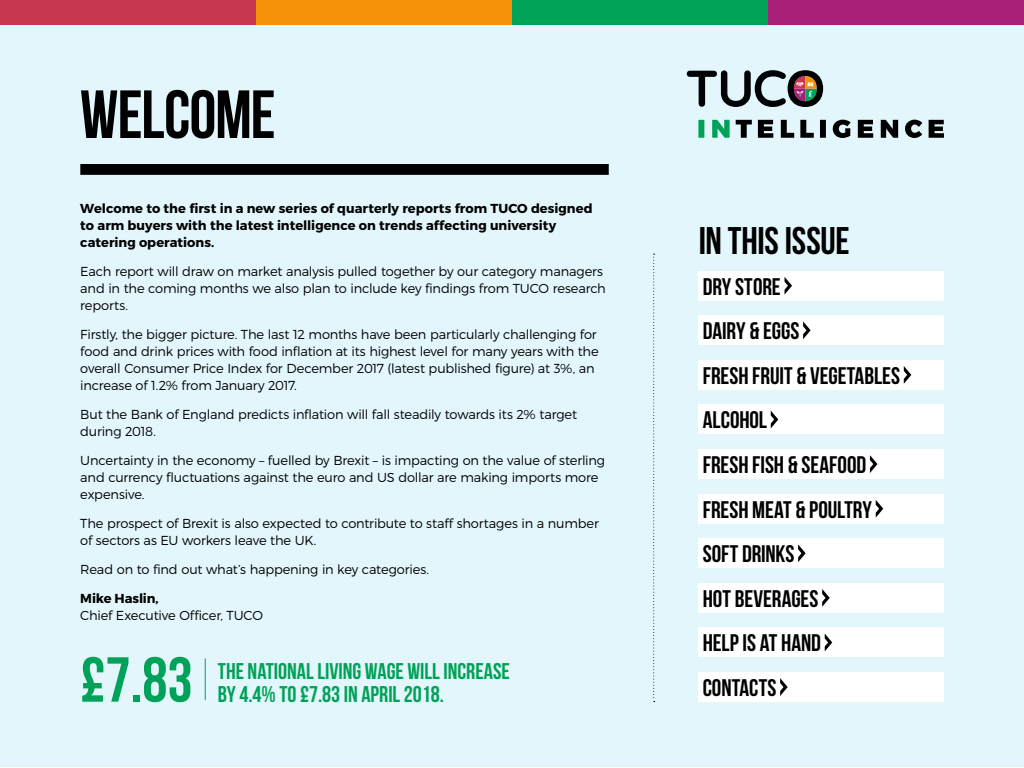
<style>
.page{position:relative;width:1024px;height:768px;background:#fff}
.page>*{position:absolute;margin:0;border:0;box-sizing:border-box;transform-origin:0 0}
.t1{font:700 68px "Bebas Neue";letter-spacing:-.015em;color:#000}
.t2{font:700 63.4px "Bebas Neue";color:#00a158}
.t3{font:700 38.5px "Bebas Neue";letter-spacing:-.01em;color:#000}
.t4{font:700 24px/44.6px "Bebas Neue";letter-spacing:-.005em;color:#000}
.t5{font:700 22.7px "Bebas Neue";color:#00a158}
.t6{font:300 13px/17px "Montserrat";letter-spacing:-.015em;color:#000}
.t7{font:700 13px/17px "Montserrat";color:#000}
</style>
<div class="page">
<div style="left:0;top:0;width:1024px;height:767px;background:#e2f6fb"></div>
<div style="left:0;top:0;width:256px;height:25px;background:#c83750"></div>
<div style="left:256px;top:0;width:256px;height:25px;background:#f39207"></div>
<div style="left:512px;top:0;width:256px;height:25px;background:#00a158"></div>
<div style="left:768px;top:0;width:256px;height:25px;background:#a71f76"></div>
<hr style="left:205px;top:658px;width:1px;height:42px;background:#00a158">
<div style="left:80px;top:164px;width:529px;height:11px;background:#000"></div>
<div style="left:699px;top:271px;width:245px;height:30px;background:#fff"></div>
<svg style="left:785px;top:277px;width:7px;height:17px"></svg>
<div style="left:699px;top:315px;width:245px;height:30px;background:#fff"></div>
<svg style="left:803px;top:321px;width:8px;height:18px"></svg>
<div style="left:699px;top:360px;width:245px;height:30px;background:#fff"></div>
<svg style="left:904px;top:366px;width:7px;height:18px"></svg>
<div style="left:699px;top:404px;width:245px;height:30px;background:#fff"></div>
<svg style="left:771px;top:411px;width:7px;height:17px"></svg>
<div style="left:699px;top:449px;width:245px;height:30px;background:#fff"></div>
<svg style="left:870px;top:455px;width:7px;height:18px"></svg>
<div style="left:699px;top:494px;width:245px;height:30px;background:#fff"></div>
<svg style="left:876px;top:500px;width:7px;height:17px"></svg>
<div style="left:699px;top:538px;width:245px;height:30px;background:#fff"></div>
<svg style="left:798px;top:544px;width:8px;height:18px"></svg>
<div style="left:699px;top:583px;width:245px;height:30px;background:#fff"></div>
<svg style="left:822px;top:589px;width:8px;height:18px"></svg>
<div style="left:699px;top:627px;width:245px;height:30px;background:#fff"></div>
<svg style="left:825px;top:634px;width:7px;height:17px"></svg>
<div style="left:699px;top:672px;width:245px;height:30px;background:#fff"></div>
<svg style="left:780px;top:678px;width:8px;height:18px"></svg>
<svg style="left:687px;top:70px;width:136px;height:37px"></svg>
<svg style="left:736px;top:120px;width:208px;height:18px"></svg>
<svg style="left:698px;top:120px;width:32px;height:18px"></svg>
<svg style="left:653px;top:254px;width:2px;height:448px"></svg>
<h1 class="t1" style="left:80px;top:77px;width:197px">WELCOME</h1>
<p class="t7" style="left:80px;top:200px;width:514px">Welcome to the first in a new series of quarterly reports from TUCO designed to arm buyers with the latest intelligence on trends affecting university catering operations.</p>
<p class="t6" style="left:80px;top:263px;width:527px">Each report will draw on market analysis pulled together by our category managers and in the coming months we also plan to include key findings from TUCO research reports.</p>
<p class="t6" style="left:80px;top:326px;width:520px">Firstly, the bigger picture. The last 12 months have been particularly challenging for food and drink prices with food inflation at its highest level for many years with the overall Consumer Price Index for December 2017 (latest published figure) at 3%, an increase of 1.2% from January 2017.</p>
<p class="t6" style="left:80px;top:406px;width:498px">But the Bank of England predicts inflation will fall steadily towards its 2% target during 2018.</p>
<p class="t6" style="left:80px;top:452px;width:526px">Uncertainty in the economy – fuelled by Brexit – is impacting on the value of sterling and currency fluctuations against the euro and US dollar are making imports more expensive.</p>
<p class="t6" style="left:80px;top:515px;width:520px">The prospect of Brexit is also expected to contribute to staff shortages in a number of sectors as EU workers leave the UK.</p>
<p class="t6" style="left:80px;top:561px;width:350px">Read on to find out what’s happening in key categories.</p>
<p class="t7" style="left:80px;top:590px;width:80px">Mike Haslin,</p>
<p class="t6" style="left:80px;top:607px;width:184px">Chief Executive Officer, TUCO</p>
<h2 class="t2" style="left:80px;top:645px;width:114px">£7.83</h2>
<h3 class="t5" style="left:218px;top:659px;width:294px">THE NATIONAL LIVING WAGE WILL INCREASE</h3>
<h3 class="t5" style="left:218px;top:682px;width:228px">BY 4.4% TO £7.83 IN APRIL 2018.</h3>
<h3 class="t3" style="left:699px;top:219px;width:152px">IN THIS ISSUE</h3>
<h3 class="t4" style="left:703px;top:264px;width:199px">DRY STORE<br>DAIRY &amp; EGGS<br>FRESH FRUIT &amp; VEGETABLES<br>ALCOHOL<br>FRESH FISH &amp; SEAFOOD<br>FRESH MEAT &amp; POULTRY<br>SOFT DRINKS<br>HOT BEVERAGES<br>HELP IS AT HAND<br>CONTACTS</h3>
</div>
